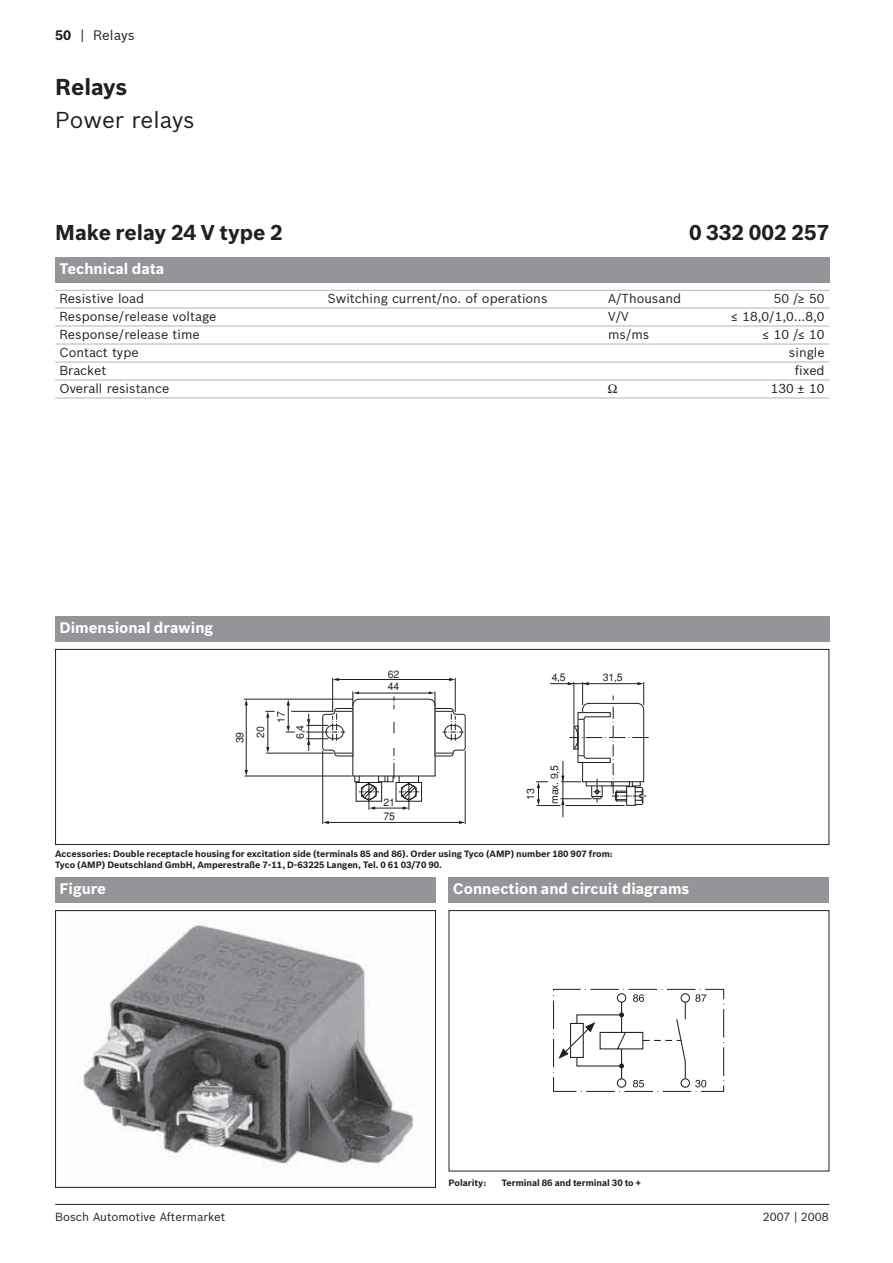
<style>
.page{position:relative;width:893px;height:1263px;background:#fff}
.page>*{position:absolute;margin:0;border:0;box-sizing:border-box;transform-origin:0 0}
.t1{font:22.5px "Bosch Sans";color:#231f20}
.t2{font:700 22.5px "Bosch Sans";color:#231f20}
.t3{font:700 21px "Bosch Sans";color:#231f20}
.t4{font:700 15px "Bosch Sans";color:#fff}
.t5{font:13.5px "Bosch Sans";color:#231f20}
.t6{font:12.75px "Bosch Sans";color:#231f20}
.t7{font:12.75px "BOSCHAA Spezial";color:#231f20}
.t8{font:11.55px "Bosch Sans";color:#231f20}
.t9{font:10.5px "Helvetica";letter-spacing:-.03em;color:#231f20}
.t10{font:700 9px/11.2px "Bosch Sans";color:#231f20}
.s1{font-weight:700}
.s2{font-family:"BOSCHAA Spezial"}
</style>
<div class="page">
<hr style="left:55px;top:1204px;width:774px;height:1px;background:#231f20">
<div style="left:55px;top:257px;width:774px;height:26px;background:#939598"></div>
<hr style="left:55px;top:290px;width:774px;height:1px;background:#b2b5b6">
<hr style="left:55px;top:308px;width:774px;height:1px;background:#b2b5b6">
<hr style="left:55px;top:326px;width:774px;height:1px;background:#b2b5b6">
<hr style="left:55px;top:344px;width:774px;height:1px;background:#b2b5b6">
<hr style="left:55px;top:362px;width:774px;height:1px;background:#b2b5b6">
<hr style="left:55px;top:380px;width:774px;height:1px;background:#b2b5b6">
<hr style="left:55px;top:398px;width:774px;height:1px;background:#b2b5b6">
<div style="left:55px;top:878px;width:381px;height:25px;background:#939598"></div>
<img style="left:78px;top:919px;width:336px;height:248px">
<div style="left:55px;top:910px;width:381px;height:278px;border:1px solid #231f20"></div>
<div style="left:55px;top:616px;width:774px;height:26px;background:#939598"></div>
<svg style="left:333px;top:678px;width:6px;height:3px"></svg>
<svg style="left:449px;top:678px;width:6px;height:3px"></svg>
<hr style="left:337px;top:679px;width:113px;height:1px;background:#231f20">
<hr style="left:332px;top:678px;width:1px;height:34px;background:#231f20">
<hr style="left:455px;top:678px;width:1px;height:34px;background:#231f20">
<hr style="left:465px;top:751px;width:1px;height:73px;background:#231f20">
<svg style="left:323px;top:821px;width:6px;height:3px"></svg>
<hr style="left:322px;top:751px;width:1px;height:73px;background:#231f20">
<svg style="left:459px;top:821px;width:6px;height:3px"></svg>
<hr style="left:327px;top:822px;width:133px;height:1px;background:#231f20">
<hr style="left:267px;top:717px;width:1px;height:31px;background:#231f20">
<svg style="left:266px;top:747px;width:3px;height:6px"></svg>
<hr style="left:266px;top:753px;width:67px;height:1px;background:#231f20">
<hr style="left:291px;top:711px;width:42px;height:1px;background:#231f20">
<hr style="left:246px;top:704px;width:1px;height:67px;background:#231f20">
<svg style="left:244px;top:700px;width:4px;height:5px"></svg>
<svg style="left:244px;top:770px;width:4px;height:6px"></svg>
<hr style="left:244px;top:776px;width:107px;height:1px;background:#231f20">
<hr style="left:279px;top:699px;width:74px;height:1px;background:#231f20">
<svg style="left:286px;top:700px;width:9px;height:33px"></svg>
<svg style="left:265px;top:711px;width:9px;height:7px"></svg>
<hr style="left:244px;top:699px;width:35px;height:1px;background:#231f20">
<hr style="left:562px;top:778px;width:1px;height:39px;background:#231f20">
<svg style="left:536px;top:682px;width:112px;height:124px"></svg>
<svg style="left:306px;top:691px;width:160px;height:119px"></svg>
<div style="left:55px;top:649px;width:774px;height:196px;border:1px solid #231f20"></div>
<div style="left:448px;top:878px;width:381px;height:25px;background:#939598"></div>
<svg style="left:553px;top:989px;width:171px;height:103px"></svg>
<h3 class="t5" style="left:55px;top:30px;width:81px"><span class="s1">50</span> | Relays</h3>
<h1 class="t2" style="left:55px;top:78px;width:74px">Relays</h1>
<h1 class="t1" style="left:55px;top:111px;width:141px">Power relays</h1>
<h2 class="t3" style="left:55px;top:225px;width:229px">Make relay 24 V type 2</h2>
<h2 class="t3" style="left:689px;top:225px;width:142px">0 332 002 257</h2>
<h3 class="t4" style="left:59px;top:263px;width:106px">Technical data</h3>
<h3 class="t6" style="left:59px;top:294px;width:86px">Resistive load</h3>
<h3 class="t6" style="left:327px;top:294px;width:221px">Switching current/no. of operations</h3>
<h3 class="t6" style="left:608px;top:294px;width:74px">A/Thousand</h3>
<h3 class="t6" style="left:773px;top:294px;width:52px">50 /<span class="s2">&gt;</span> 50</h3>
<h3 class="t6" style="left:59px;top:312px;width:158px">Response/release voltage</h3>
<h3 class="t6" style="left:608px;top:312px;width:22px">V/V</h3>
<h3 class="t6" style="left:731px;top:312px;width:94px"><span class="s2">&lt;</span> 18,0/1,0...8,0</h3>
<h3 class="t6" style="left:59px;top:330px;width:142px">Response/release time</h3>
<h3 class="t6" style="left:608px;top:330px;width:43px">ms/ms</h3>
<h3 class="t6" style="left:763px;top:330px;width:63px"><span class="s2">&lt;</span> 10 /<span class="s2">&lt;</span> 10</h3>
<h3 class="t6" style="left:59px;top:348px;width:81px">Contact type</h3>
<h3 class="t6" style="left:789px;top:348px;width:37px">single</h3>
<h3 class="t6" style="left:59px;top:366px;width:48px">Bracket</h3>
<h3 class="t6" style="left:794px;top:366px;width:31px">fixed</h3>
<h3 class="t6" style="left:59px;top:384px;width:111px">Overall resistance</h3>
<h3 class="t7" style="left:608px;top:382px;width:12px">A</h3>
<h3 class="t6" style="left:770px;top:384px;width:55px">130 <span class="s2">+</span> 10</h3>
<h3 class="t4" style="left:59px;top:622px;width:155px">Dimensional drawing</h3>
<p class="t9" style="left:236px;top:743px;width:13px;rotate:-90deg">39</p>
<p class="t9" style="left:257px;top:738px;width:13px;rotate:-90deg">20</p>
<p class="t9" style="left:277px;top:723px;width:13px;rotate:-90deg">17</p>
<p class="t9" style="left:296px;top:739px;width:16px;rotate:-90deg">6,4</p>
<p class="t9" style="left:388px;top:670px;width:13px">62</p>
<p class="t9" style="left:388px;top:683px;width:13px">44</p>
<p class="t9" style="left:383px;top:798px;width:13px">21</p>
<p class="t9" style="left:383px;top:812px;width:13px">75</p>
<p class="t9" style="left:551px;top:674px;width:16px">4,5</p>
<p class="t9" style="left:603px;top:674px;width:21px">31,5</p>
<p class="t9" style="left:526px;top:800px;width:13px;rotate:-90deg">13</p>
<p class="t9" style="left:550px;top:804px;width:40px;rotate:-90deg">max. 9,5</p>
<p class="t10" style="left:55px;top:849px;width:559px">Accessories: Double receptacle housing for excitation side (terminals 85 and 86). Order using Tyco (AMP) number 180 907 from:<br>Tyco (AMP) Deutschland GmbH, Amperestraße 7-11, D-63225 Langen, Tel. 0 61 03/70 90.</p>
<h3 class="t4" style="left:453px;top:883px;width:238px">Connection and circuit diagrams</h3>
<h3 class="t4" style="left:59px;top:883px;width:48px">Figure</h3>
<p class="t10" style="left:448px;top:1178px;width:39px">Polarity:</p>
<p class="t10" style="left:502px;top:1178px;width:141px">Terminal 86 and terminal 30 to +</p>
<p class="t8" style="left:55px;top:1212px;width:172px">Bosch Automotive Aftermarket</p>
<p class="t8" style="left:762px;top:1212px;width:67px">2007 | 2008</p>
</div>
